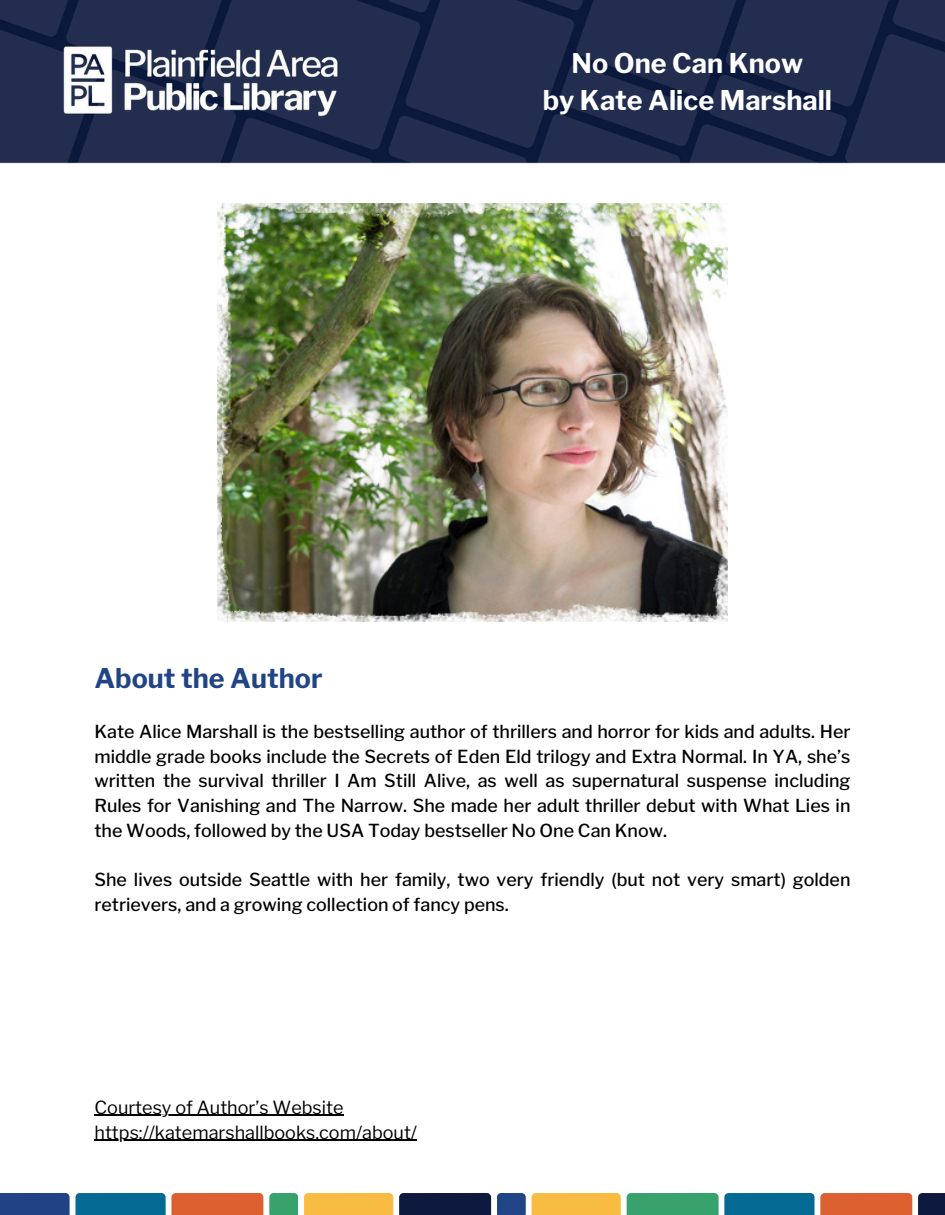
<style>
.page{position:relative;width:945px;height:1215px;background:#fff}
.page>*{position:absolute;margin:0;border:0;box-sizing:border-box;transform-origin:0 0}
.t1{font:700 27px/37.2px "Libre Franklin";color:#fff;text-align:center}
.t2{font:700 27px "Libre Franklin";color:#204485}
.t3{font:18px "Libre Franklin";color:#000}
.t4{font:500 17.85px/24.8px "Libre Franklin";color:#000;text-align:justify}
</style>
<div class="page">
<img style="left:0;top:0;width:945px;height:163px">
<svg style="left:0;top:1193px;width:263px;height:22px;background:#626372"></svg>
<svg style="left:269px;top:1193px;width:29px;height:22px"></svg>
<div style="left:304px;top:1193px;width:89px;height:22px;background:#f8bc42"></div>
<div style="left:399px;top:1193px;width:92px;height:22px;background:#0d193e"></div>
<svg style="left:497px;top:1193px;width:29px;height:22px"></svg>
<div style="left:532px;top:1193px;width:89px;height:22px;background:#f8bc42"></div>
<svg style="left:627px;top:1193px;width:285px;height:22px;background:#657f6b"></svg>
<div style="left:918px;top:1193px;width:27px;height:22px;background:#0d193e"></div>
<img style="left:218px;top:204px;width:509px;height:417px">
<hr style="left:94px;top:1115px;width:250px;height:1px;background:#000">
<hr style="left:94px;top:1140px;width:323px;height:1px;background:#000">
<h2 class="t1" style="left:543px;top:44px;width:291px">No One Can Know<br>by Kate Alice Marshall</h2>
<p class="t2" style="left:94px;top:662px;width:230px">About the Author</p>
<h1 class="t4" style="left:94px;top:719px;width:758px">Kate Alice Marshall is the bestselling author of thrillers and horror for kids and adults. Her middle grade books include the Secrets of Eden Eld trilogy and Extra Normal. In YA, she’s written the survival thriller I Am Still Alive, as well as supernatural suspense including Rules for Vanishing and The Narrow. She made her adult thriller debut with What Lies in the Woods, followed by the USA Today bestseller No One Can Know.</h1>
<p class="t4" style="left:94px;top:868px;width:757px">She lives outside Seattle with her family, two very friendly (but not very smart) golden retrievers, and a growing collection of fancy pens.</p>
<h1 class="t3" style="left:94px;top:1096px;width:251px">Courtesy of Author’s Website</h1>
<h2 class="t3" style="left:94px;top:1121px;width:324px">https://katemarshallbooks.com/about/</h2>
</div>
